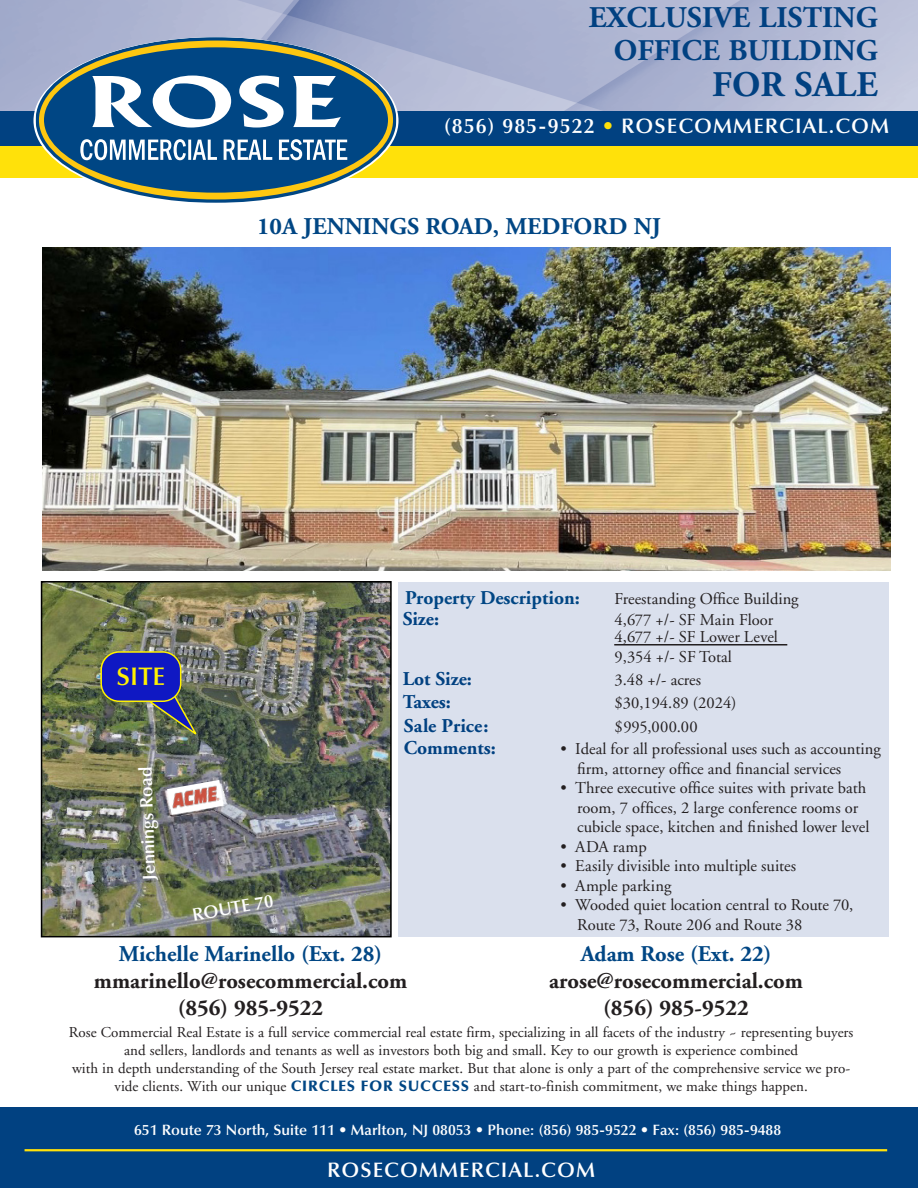
<style>
.page{position:relative;width:918px;height:1188px;background:#fff}
.page>*{position:absolute;margin:0;border:0;box-sizing:border-box;transform-origin:0 0}
.t1{font:700 36px "Adobe Garamond";color:#014181}
.t2{font:700 30px "Adobe Garamond";color:#014181}
.t3{font:600 25.5px "Optima";color:#fff101}
.t4{font:700 24px "Adobe Garamond";color:#004684}
.t5{font:700 22.5px "Adobe Garamond";color:#231f20}
.t6{font:700 22.5px "Adobe Garamond";color:#004684}
.t7{font:600 21px "Optima";letter-spacing:.05em;color:#fff}
.t8{font:700 19.5px "Adobe Garamond";color:#014181}
.t9{font:700 19.5px "Adobe Garamond";color:#004684}
.t10{font:600 18px "Optima";color:#fff}
.t11{font:16.5px/19.5px "Adobe Garamond";color:#231f20}
.t12{font:15px/18px "Adobe Garamond";color:#231f20;text-align:center}
.t13{font:600 15px "Optima";color:#fff}
.s1{color:#ffe10a}
.s2{font-family:"Optima";font-weight:900;color:#004684}
</style>
<div class="page">
<div style="left:0;top:140px;width:918px;height:38px;background:#ffe10a"></div>
<div style="left:0;top:108px;width:918px;height:38px;background:#014181"></div>
<div style="left:0;top:1107px;width:918px;height:81px;background:#014181"></div>
<hr style="left:25px;top:1149px;width:862px;height:2px;background:#ffe10a">
<img style="left:0;top:0;width:918px;height:110px">
<svg style="left:36px;top:37px;width:360px;height:166px"></svg>
<svg style="left:44px;top:47px;width:344px;height:146px;fill:#004684"></svg>
<svg style="left:92px;top:76px;width:249px;height:52px"></svg>
<svg style="left:80px;top:139px;width:267px;height:21px"></svg>
<img style="left:43px;top:247px;width:848px;height:323px">
<div style="left:399px;top:583px;width:490px;height:354px;background:#dae0ed"></div>
<img style="left:44px;top:584px;width:345px;height:350px">
<div style="left:41px;top:581px;width:351px;height:356px;border:2px solid #000"></div>
<svg style="left:144px;top:679px;width:56px;height:60px"></svg>
<div style="left:101px;top:652px;width:80px;height:49px;background:#0f18c3;border-radius:18px"></div>
<div style="left:100px;top:651px;width:81px;height:51px;border:2px solid #fff101;border-radius:18px"></div>
<svg style="left:167px;top:780px;width:57px;height:35px"></svg>
<img style="left:169px;top:780px;width:53px;height:35px">
<hr style="left:614px;top:644px;width:173px;height:2px;background:#231f20">
<p class="t2" style="left:589px;top:1px;width:290px">EXCLUSIVE LISTING</p>
<p class="t2" style="left:614px;top:34px;width:265px">OFFICE BUILDING</p>
<p class="t1" style="left:712px;top:65px;width:167px">FOR SALE</p>
<p class="t7" style="left:444px;top:113px;width:447px">(856) 985-9522 <span class="s1">•</span> ROSECOMMERCIAL.COM</p>
<p class="t4" style="left:257px;top:213px;width:405px">10A JENNINGS ROAD, MEDFORD NJ</p>
<p class="t3" style="left:117px;top:662px;width:50px">SITE</p>
<p class="t10" style="left:139px;top:880px;width:115px;rotate:-92deg">Jennings Road</p>
<p class="t10" style="left:191px;top:904px;width:83px;rotate:-10deg">ROUTE 70</p>
<p class="t9" style="left:405px;top:587px;width:176px">Property Description:</p>
<p class="t11" style="left:615px;top:590px;width:186px">Freestanding Office Building</p>
<p class="t8" style="left:403px;top:608px;width:38px">Size:</p>
<p class="t11" style="left:615px;top:611px;width:160px">4,677 +/- SF Main Floor</p>
<p class="t11" style="left:615px;top:627px;width:165px">4,677 +/- SF Lower Level</p>
<p class="t11" style="left:615px;top:647px;width:119px">9,354 +/- SF Total</p>
<p class="t8" style="left:403px;top:668px;width:71px">Lot Size:</p>
<p class="t11" style="left:615px;top:670px;width:88px">3.48 +/- acres</p>
<p class="t8" style="left:403px;top:692px;width:50px">Taxes:</p>
<p class="t11" style="left:615px;top:694px;width:123px">$30,194.89 (2024)</p>
<p class="t8" style="left:404px;top:715px;width:86px">Sale Price:</p>
<p class="t11" style="left:615px;top:717px;width:85px">$995,000.00</p>
<p class="t8" style="left:404px;top:737px;width:94px">Comments:</p>
<p class="t11" style="left:577px;top:740px;width:305px;text-indent:-17px">• Ideal for all professional uses such as accounting firm, attorney office and financial services</p>
<p class="t11" style="left:577px;top:779px;width:294px;text-indent:-16px">• Three executive office suites with private bath room, 7 offices, 2 large conference rooms or cubicle space, kitchen and finished lower level</p>
<p class="t11" style="left:561px;top:837px;width:88px">• ADA ramp</p>
<p class="t11" style="left:561px;top:857px;width:237px">• Easily divisible into multiple suites</p>
<p class="t11" style="left:561px;top:876px;width:112px">• Ample parking</p>
<p class="t11" style="left:577px;top:896px;width:278px;text-indent:-16px">• Wooded quiet location central to Route 70,<br>Route 73, Route 206 and Route 38</p>
<p class="t6" style="left:581px;top:942px;width:192px">Adam Rose (Ext. 22)</p>
<p class="t5" style="left:549px;top:969px;width:255px">arose@rosecommercial.com</p>
<p class="t5" style="left:603px;top:996px;width:147px">(856) 985-9522</p>
<p class="t12" style="left:69px;top:1024px;width:786px">Rose Commercial Real Estate is a full service commercial real estate firm, specializing in all facets of the industry ~ representing buyers and sellers, landlords and tenants as well as investors both big and small. Key to our growth is experience combined<br>with in depth understanding of the South Jersey real estate market. But that alone is only a part of the comprehensive service we pro&shy;vide clients. With our unique <span class="s2">CIRCLES FOR SUCCESS</span> and start-to-finish commitment, we make things happen.</p>
<p class="t6" style="left:119px;top:942px;width:265px">Michelle Marinello (Ext. 28)</p>
<p class="t5" style="left:94px;top:969px;width:315px">mmarinello@rosecommercial.com</p>
<p class="t5" style="left:178px;top:996px;width:147px">(856) 985-9522</p>
<p class="t13" style="left:134px;top:1121px;width:649px">651 Route 73 North, Suite 111 • Marlton, NJ 08053 • Phone: (856) 985-9522 • Fax: (856) 985-9488</p>
<p class="t7" style="left:327px;top:1157px;width:269px">ROSECOMMERCIAL.COM</p>
</div>
